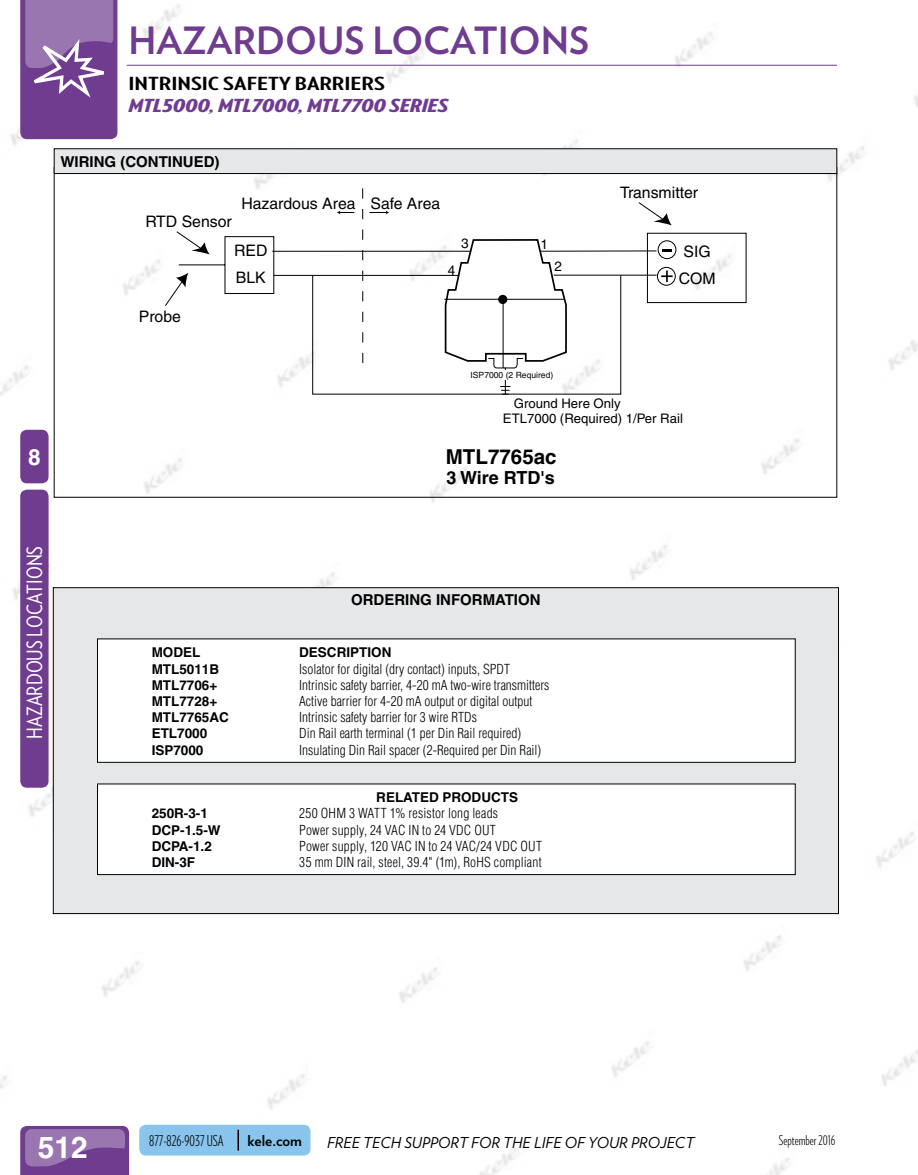
<style>
.page{position:relative;width:918px;height:1175px;background:#fff}
.page>*{position:absolute;margin:0;border:0;box-sizing:border-box;transform-origin:0 0}
.t1{font:700 37.5px "Verlag";color:#703c8f}
.t2{font:700 30px "Helvetica";color:#fff}
.t3{font:700 22.5px "Helvetica";color:#fff}
.t4{font:21px "Verlag Condensed";color:#fff}
.t5{font:700 20.55px "Helvetica";color:#000}
.t6{font:italic 900 18px "Verlag Compressed";color:#703c8f;scale:1.47 1}
.t7{font:700 18px "Verlag Compressed";color:#000;scale:1.63 1}
.t8{font:700 18px "Helvetica";color:#000}
.t9{font:15.75px/27.2px "Helvetica";color:#000}
.t10{font:italic 15px "Verlag";color:#000}
.t11{font:700 15px "Helvetica";color:#000}
.t12{font:300 15px "Verlag Compressed";color:#000}
.t13{font:700 15px "Verlag";color:#000}
.t14{font:300 condensed 13.5px "Helvetica";color:#000}
.t15{font:700 13.5px "Helvetica";color:#000}
.t16{font:300 13.5px "Verlag Compressed";color:#000}
.t17{font:13.5px "Helvetica";color:#000}
.t18{font:13.2px/14.7px "Helvetica";color:#000}
.t19{font:8.55px "Helvetica";color:#000}
</style>
<div class="page">
<img style="left:0;top:0;width:918px;height:1174px">
<hr style="left:127px;top:65px;width:710px;height:1px;background:#703c8f">
<svg style="left:20px;top:1125px;width:109px;height:49px;background:#885ea2"></svg>
<div style="left:20px;top:489px;width:29px;height:298px;background:#703c8f;border-radius:7px"></div>
<div style="left:20px;top:430px;width:29px;height:53px;background:#703c8f;border-radius:7px"></div>
<svg style="left:20px;top:0;width:97px;height:139px;background:#875ca1"></svg>
<div style="left:139px;top:1124px;width:172px;height:31px;background:#88c4eb;border-radius:7px"></div>
<hr style="left:237px;top:1129px;width:2px;height:21px;background:#000">
<div style="left:769px;top:1132px;width:68px;height:18px;background:#fff"></div>
<div style="left:53px;top:587px;width:785px;height:326px;background:#e6e7e8"></div>
<div style="left:98px;top:639px;width:697px;height:123px;background:#fff"></div>
<hr style="left:274px;top:275px;width:185px;height:1px;background:#000">
<hr style="left:272px;top:251px;width:199px;height:1px;background:#000">
<svg style="left:362px;top:188px;width:1px;height:183px"></svg>
<svg style="left:337px;top:210px;width:17px;height:4px"></svg>
<svg style="left:369px;top:210px;width:20px;height:4px"></svg>
<div style="left:647px;top:233px;width:100px;height:70px;border:1px solid #000"></div>
<div style="left:657px;top:267px;width:19px;height:19px;border:1px solid #000;border-radius:50%"></div>
<div style="left:658px;top:240px;width:18px;height:19px;border:1px solid #000;border-radius:50%"></div>
<svg style="left:638px;top:201px;width:34px;height:24px"></svg>
<svg style="left:164px;top:230px;width:111px;height:77px"></svg>
<svg style="left:444px;top:238px;width:229px;height:157px"></svg>
<div style="left:312px;top:275px;width:309px;height:119px;border:1px solid #000"></div>
<div style="left:54px;top:149px;width:783px;height:24px;background:#e6e7e8"></div>
<div style="left:54px;top:148px;width:783px;height:26px;border:1px solid #000"></div>
<div style="left:98px;top:784px;width:697px;height:90px;background:#fff"></div>
<h1 class="t1" style="left:129px;top:18px;width:462px">HAZARDOUS LOCATIONS</h1>
<h3 class="t7" style="left:129px;top:73px;width:159px">INTRINSIC SAFETY BARRIERS</h3>
<h3 class="t6" style="left:129px;top:94px;width:193px">MTL5000, MTL7000, MTL7700 SERIES</h3>
<p class="t11" style="left:60px;top:152px;width:11px">WIRING</p>
<p class="t11" style="left:120px;top:152px;width:16px">(CONTIN</p>
<p class="t11" style="left:183px;top:152px;width:38px">UED)</p>
<p class="t9" style="left:145px;top:207px;width:88px">RTD Sensor</p>
<p class="t9" style="left:241px;top:190px;width:116px">Hazardous Area</p>
<p class="t9" style="left:370px;top:190px;width:71px">Safe Area</p>
<p class="t9" style="left:620px;top:178px;width:79px">Transmitter</p>
<h3 class="t3" style="left:28px;top:443px;width:14px">8</h3>
<h3 class="t4" style="left:22px;top:739px;width:194px;rotate:-90deg">HAZARDOUS LOCATIONS</h3>
<p class="t9" style="left:139px;top:302px;width:44px">Probe</p>
<p class="t17" style="left:461px;top:236px;width:9px">3</p>
<p class="t17" style="left:541px;top:236px;width:9px">1</p>
<p class="t9" style="left:234px;top:237px;width:35px">RED<br>BLK</p>
<p class="t9" style="left:679px;top:238px;width:38px;text-align:center">SIG<br>COM</p>
<p class="t17" style="left:555px;top:258px;width:9px">2</p>
<p class="t17" style="left:448px;top:263px;width:9px">4</p>
<p class="t19" style="left:471px;top:370px;width:84px">ISP7000 (2 Required)</p>
<p class="t18" style="left:503px;top:396px;width:182px;text-indent:11px">Ground Here Only<br>ETL7000 (Required) 1/Per Rail</p>
<h3 class="t5" style="left:446px;top:444px;width:112px">MTL7765AC</h3>
<h3 class="t8" style="left:446px;top:466px;width:110px">3 WIRE RTD'S</h3>
<p class="t11" style="left:351px;top:591px;width:191px">ORDERING INFORMATION</p>
<p class="t15" style="left:152px;top:644px;width:50px">MODEL</p>
<p class="t15" style="left:299px;top:644px;width:94px">DESCRIPTION</p>
<p class="t15" style="left:152px;top:660px;width:69px">MTL5011B</p>
<p class="t14" style="left:299px;top:660px;width:212px">Isolator for digital (dry contact) inputs, SPDT</p>
<p class="t15" style="left:152px;top:676px;width:67px">MTL7706+</p>
<p class="t14" style="left:299px;top:677px;width:252px">Intrinsic safety barrier, 4-20 mA two-wire transmitters</p>
<p class="t15" style="left:152px;top:693px;width:67px">MTL7728+</p>
<p class="t14" style="left:299px;top:693px;width:235px">Active barrier for 4-20 mA output or digital output</p>
<p class="t15" style="left:152px;top:709px;width:79px">MTL7765AC</p>
<p class="t14" style="left:299px;top:709px;width:179px">Intrinsic safety barrier for 3 wire RTDs</p>
<p class="t15" style="left:152px;top:725px;width:57px">ETL7000</p>
<p class="t14" style="left:299px;top:725px;width:223px">Din Rail earth terminal (1 per Din Rail required)</p>
<p class="t15" style="left:152px;top:741px;width:53px">ISP7000</p>
<p class="t14" style="left:299px;top:741px;width:244px">Insulating Din Rail spacer (2-Required per Din Rail)</p>
<p class="t15" style="left:376px;top:789px;width:143px">RELATED PRODUCTS</p>
<p class="t15" style="left:152px;top:805px;width:58px">250R-3-1</p>
<p class="t14" style="left:299px;top:805px;width:200px">250 OHM 3 WATT 1% resistor long leads</p>
<p class="t15" style="left:152px;top:821px;width:70px">DCP-1.5-W</p>
<p class="t14" style="left:299px;top:821px;width:198px">Power supply, 24 VAC IN to 24 VDC OUT</p>
<p class="t15" style="left:152px;top:837px;width:62px">DCPA-1.2</p>
<p class="t14" style="left:299px;top:838px;width:244px">Power supply, 120 VAC IN to 24 VAC/24 VDC OUT</p>
<p class="t15" style="left:152px;top:854px;width:45px">DIN-3F</p>
<p class="t14" style="left:299px;top:854px;width:244px">35 mm DIN rail, steel, 39.4" (1m), RoHS compliant</p>
<h2 class="t2" style="left:38px;top:1129px;width:52px">512</h2>
<p class="t12" style="left:149px;top:1131px;width:76px">877-826-9037 USA</p>
<p class="t13" style="left:247px;top:1131px;width:56px">kele.com</p>
<p class="t10" style="left:327px;top:1133px;width:369px">FREE TECH SUPPORT FOR THE LIFE OF YOUR PROJECT</p>
<p class="t16" style="left:779px;top:1132px;width:58px">September 2016</p>
</div>
